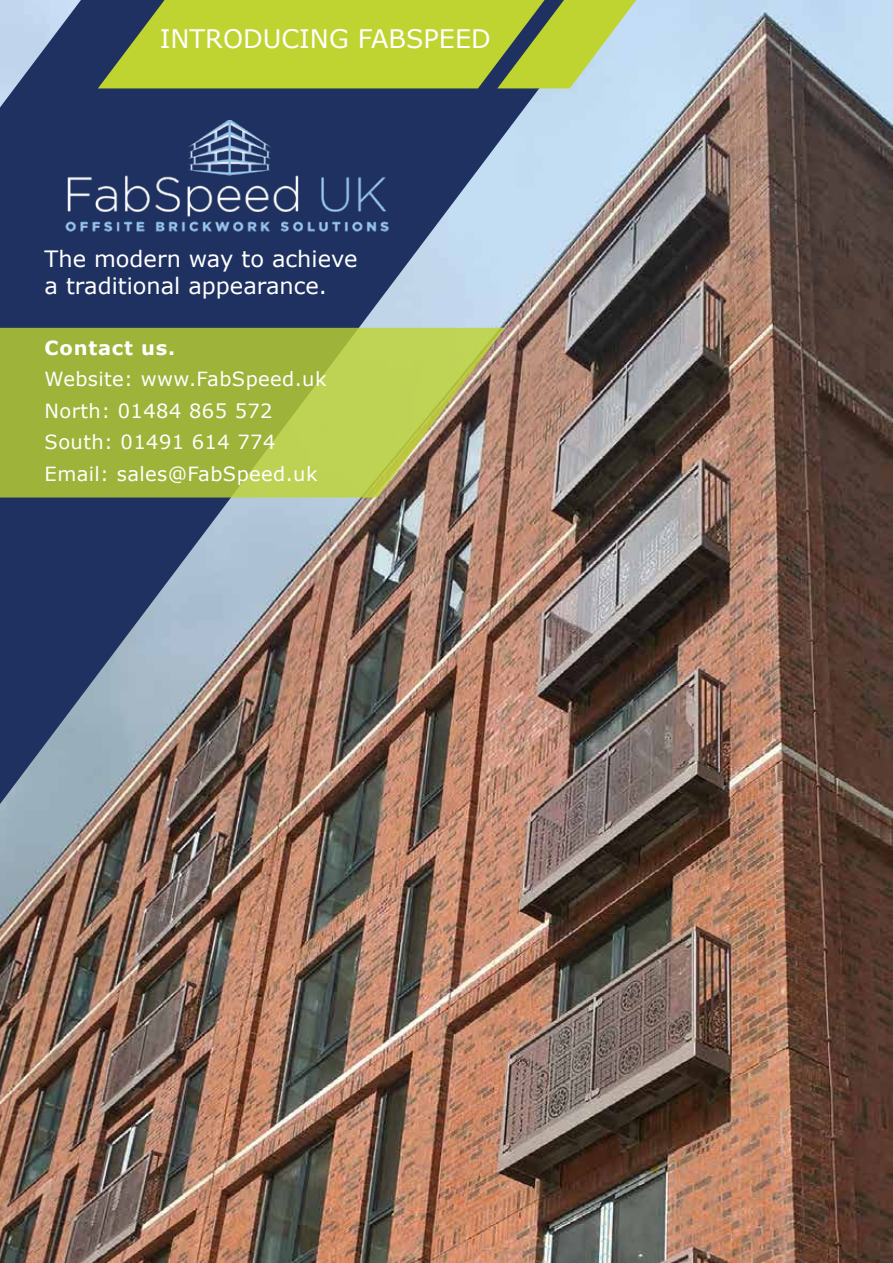
<style>
.page{position:relative;width:893px;height:1263px;background:#fff}
.page>*{position:absolute;margin:0;border:0;box-sizing:border-box;transform-origin:0 0}
.t1{font:25.5px "Verdana";color:#fff}
.t2{font:22.5px/27px "Verdana";color:#fff}
.t3{font:19.5px/31.5px "Verdana";letter-spacing:.02em;color:#fff}
.t4{font:700 19.5px "Verdana";letter-spacing:.04em;color:#fff}
</style>
<div class="page">
<img style="left:0;top:0;width:893px;height:1263px">
<img style="left:0;top:0;width:616px;height:821px">
<img style="left:45px;top:121px;width:372px;height:116px">
<svg style="left:98px;top:0;width:538px;height:88px;background:#afc440"></svg>
<svg style="left:0;top:328px;width:505px;height:169px;background:#a6b547"></svg>
<h1 class="t1" style="left:160px;top:21px;width:333px">INTRODUCING FABSPEED</h1>
<p class="t2" style="left:45px;top:245px;width:314px">The modern way to achieve a traditional appearance.</p>
<p class="t4" style="left:45px;top:334px;width:132px">Contact us.</p>
<p class="t3" style="left:45px;top:363px;width:283px">Website: www.FabSpeed.uk<br>North: 01484 865 572<br>South: 01491 614 774<br>Email: sales@FabSpeed.uk</p>
</div>
